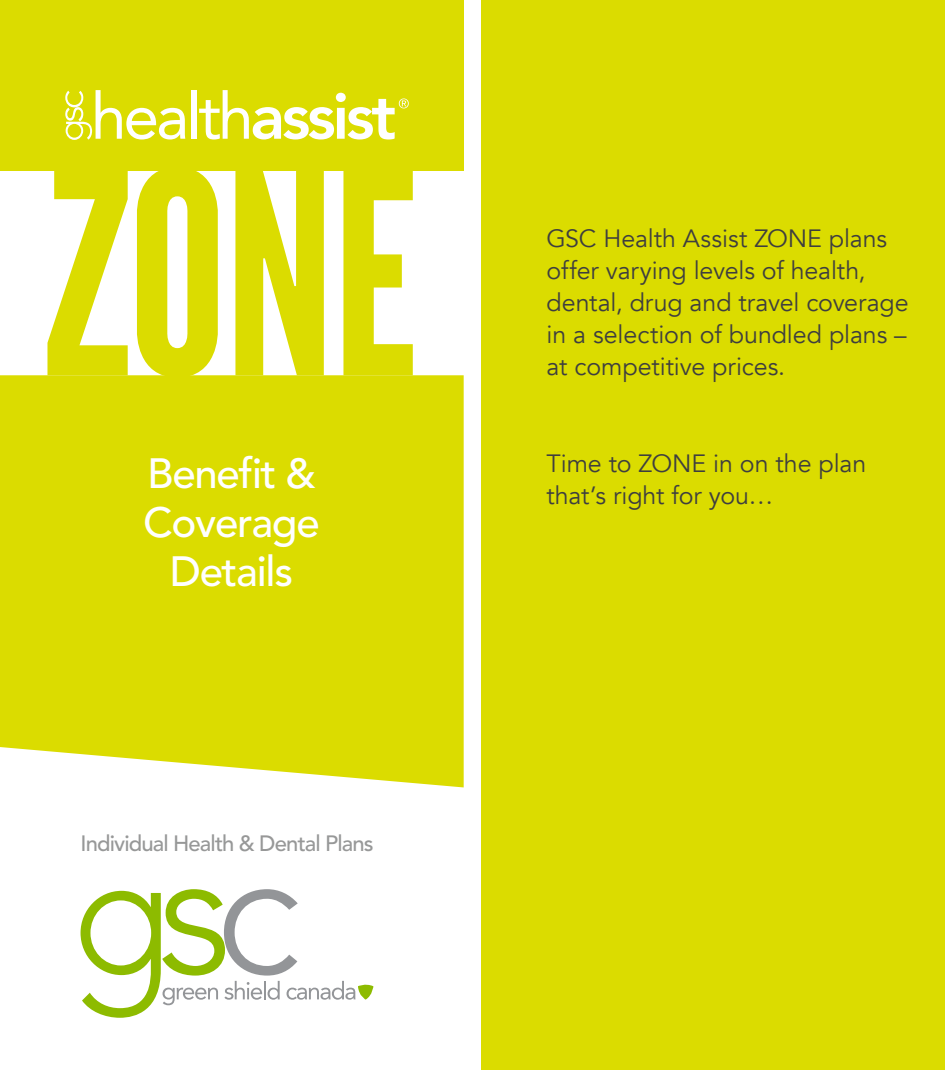
<style>
.page{position:relative;width:945px;height:1071px;background:#fff}
.page>*{position:absolute;margin:0;border:0;box-sizing:border-box;transform-origin:0 0}
.t1{font:280.53px "League Gothic";color:#dbdc00}
.t2{font:500 42px/49px "Avenir LT Std";letter-spacing:-.03em;color:#fff;text-align:center}
.t3{font:25.03px/32.2px "Avenir";letter-spacing:-.005em;color:#3e3e3f}
.t4{font:500 22.05px "Avenir LT Std";letter-spacing:-.04em;color:#979898}
</style>
<div class="page">
<div style="left:0;top:0;width:464px;height:170px;background:#dbdc00"></div>
<div style="left:0;top:375px;width:464px;height:412px;background:#dbdc00"></div>
<div style="left:191px;top:90px;width:5px;height:49px;background:#fff"></div>
<svg style="left:65px;top:90px;width:120px;height:50px"></svg>
<svg style="left:199px;top:90px;width:210px;height:50px"></svg>
<svg style="left:81px;top:889px;width:292px;height:129px"></svg>
<div style="left:481px;top:0;width:464px;height:1070px;background:#dbdc00"></div>
<p class="t1" style="left:45px;top:114px;width:375px">ZONE</p>
<p class="t2" style="left:143px;top:450px;width:178px">Benefit &amp;<br>Coverage<br>Details</p>
<p class="t4" style="left:81px;top:831px;width:295px">Individual Health &amp; Dental Plans</p>
<p class="t3" style="left:546px;top:223px;width:364px">GSC Health Assist ZONE plans offer varying levels of health, dental, drug and travel coverage in a selection of bundled plans – at competitive prices.</p>
<p class="t3" style="left:546px;top:448px;width:321px">Time to ZONE in on the plan that’s right for you…</p>
</div>
